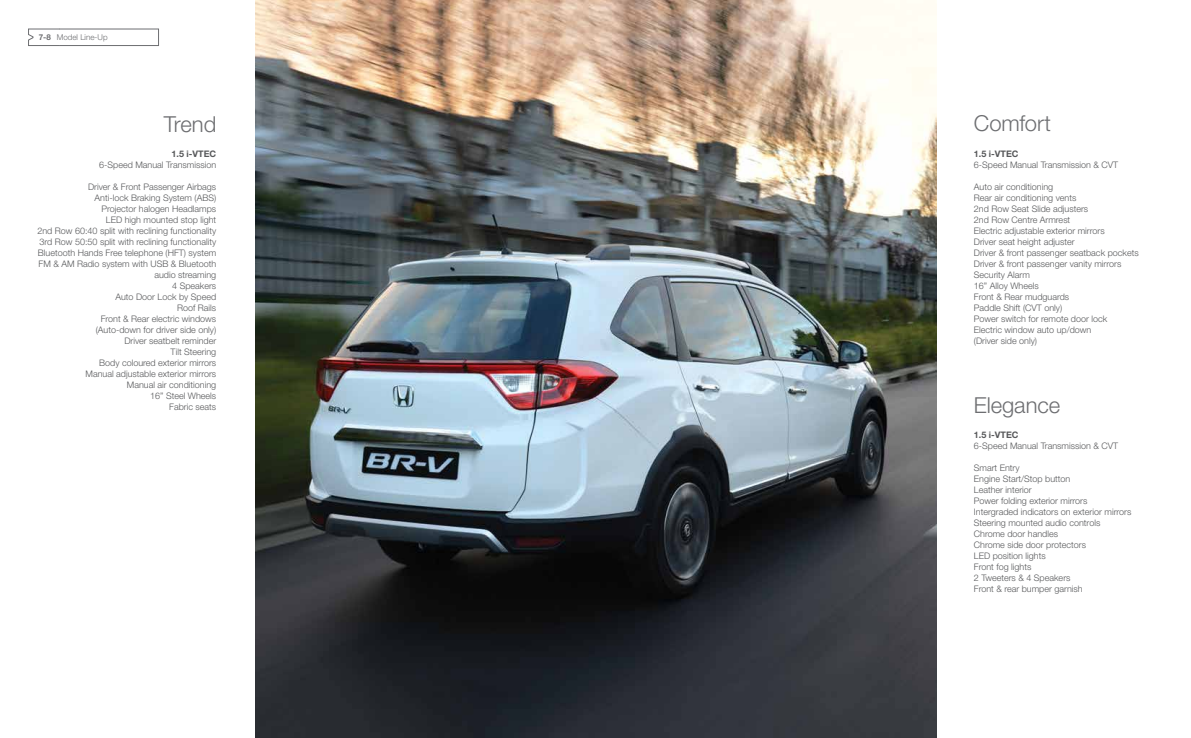
<style>
.page{position:relative;width:1191px;height:738px;background:#fff}
.page>*{position:absolute;margin:0;border:0;box-sizing:border-box;transform-origin:0 0}
.t1{font:300 22px "Helvetica Neue LT Std";letter-spacing:-.005em;color:#6d6e71}
.t2{font:300 9px/11px "Helvetica Neue LT Std";color:#58595b}
.t3{font:700 9px "Helvetica Neue LT Std";color:#58595b}
.t4{font:300 8px "Helvetica Neue LT Std";color:#6d6e71}
.s1{font-weight:700}
</style>
<div class="page">
<img style="left:256px;top:0;width:680px;height:737px">
<svg style="left:28px;top:28px;width:32px;height:18px"></svg>
<div style="left:59px;top:29px;width:100px;height:17px;border:1px solid #6d6e71"></div>
<p class="t4" style="left:39px;top:32px;width:70px"><span class="s1">7-8</span> Model Line-Up</p>
<h1 class="t1" style="left:164px;top:110px;width:54px">Trend</h1>
<p class="t3" style="left:172px;top:148px;width:46px">1.5 i-VTEC</p>
<p class="t2" style="left:99px;top:159px;width:119px">6-Speed Manual Transmission</p>
<p class="t2" style="left:37px;top:181px;width:180px;text-align:right">Driver &amp; Front Passenger Airbags<br>Anti-lock Braking System (ABS)<br>Projector halogen Headlamps<br>LED high mounted stop light<br>2nd Row 60:40 split with reclining functionality<br>3rd Row 50:50 split with reclining functionality<br>Bluetooth Hands Free telephone (HFT) system<br>FM &amp; AM Radio system with USB &amp; Bluetooth audio streaming<br>4 Speakers<br>Auto Door Lock by Speed<br>Roof Rails<br>Front &amp; Rear electric windows<br>(Auto-down for driver side only)<br>Driver seatbelt reminder<br>Tilt Steering<br>Body coloured exterior mirrors<br>Manual adjustable exterior mirrors<br>Manual air conditioning<br>16” Steel Wheels<br>Fabric seats</p>
<h1 class="t1" style="left:974px;top:110px;width:79px">Comfort</h1>
<p class="t3" style="left:974px;top:148px;width:46px">1.5 i-VTEC</p>
<p class="t2" style="left:974px;top:158px;width:146px">6-Speed Manual Transmission &amp; CVT</p>
<p class="t2" style="left:974px;top:180px;width:166px">Auto air conditioning<br>Rear air conditioning vents<br>2nd Row Seat Slide adjusters<br>2nd Row Centre Armrest<br>Electric adjustable exterior mirrors<br>Driver seat height adjuster<br>Driver &amp; front passenger seatback pockets<br>Driver &amp; front passenger vanity mirrors<br>Security Alarm<br>16” Alloy Wheels<br>Front &amp; Rear mudguards<br>Paddle Shift (CVT only)<br>Power switch for remote door lock<br>Electric window auto up/down<br>(Driver side only)</p>
<h1 class="t1" style="left:974px;top:391px;width:88px">Elegance</h1>
<p class="t3" style="left:974px;top:428px;width:46px">1.5 i-VTEC</p>
<p class="t2" style="left:974px;top:439px;width:146px">6-Speed Manual Transmission &amp; CVT</p>
<p class="t2" style="left:974px;top:461px;width:159px">Smart Entry<br>Engine Start/Stop button<br>Leather interior<br>Power folding exterior mirrors<br>Intergraded indicators on exterior mirrors<br>Steering mounted audio controls<br>Chrome door handles<br>Chrome side door protectors<br>LED position lights<br>Front fog lights<br>2 Tweeters &amp; 4 Speakers<br>Front &amp; rear bumper garnish</p>
</div>
